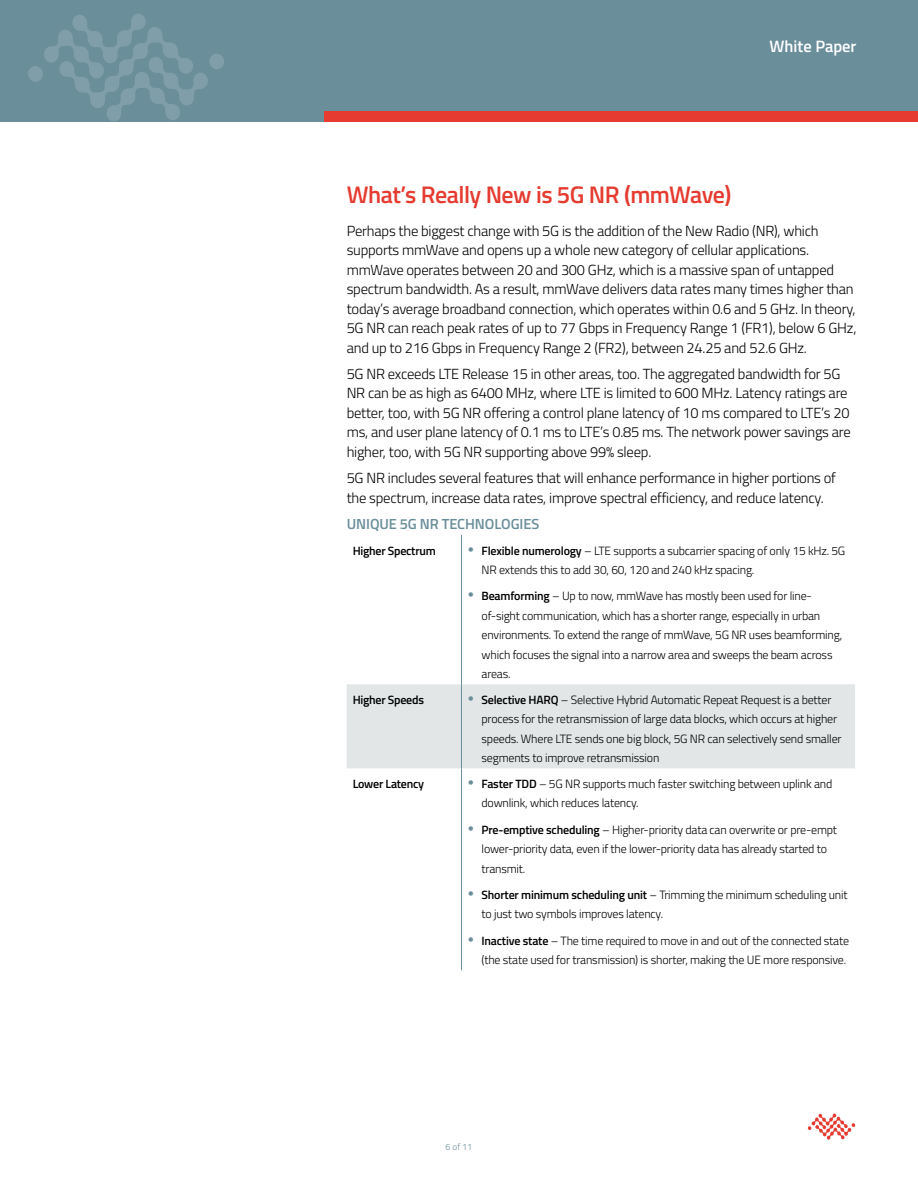
<style>
.page{position:relative;width:918px;height:1188px;background:#fff}
.page>*{position:absolute;margin:0;border:0;box-sizing:border-box;transform-origin:0 0}
.t1{font:600 24px "Titillium Web";letter-spacing:-.02em;color:#e53b30}
.t2{font:600 16.5px "Titillium Web";color:#fff}
.t3{font:300 14.7px/19.5px "Titillium Web";letter-spacing:-.015em;color:#000}
.t4{font:600 14.7px "Titillium Web";letter-spacing:-.005em;color:#6a8e9a}
.t5{font:300 12px/19.5px "Titillium Web";letter-spacing:-.015em;color:#000}
.t6{font:600 12px "Titillium Web";letter-spacing:-.02em;color:#000}
.t7{font:300 9px "Titillium Web";color:#6a8e9a}
.s1{color:#6a8e9a}
.s2{font-weight:600}
</style>
<div class="page">
<div style="left:0;top:0;width:918px;height:122px;background:#6a8e9a"></div>
<div style="left:324px;top:111px;width:594px;height:11px;background:#e53b30"></div>
<svg style="left:28px;top:14px;width:196px;height:107px"></svg>
<div style="left:347px;top:684px;width:508px;height:84px;background:#e2e6e7"></div>
<hr style="left:461px;top:535px;width:1px;height:149px;background:#6a8e9a">
<hr style="left:461px;top:684px;width:1px;height:84px;background:#6a8e9a">
<hr style="left:461px;top:768px;width:1px;height:202px;background:#6a8e9a">
<svg style="left:808px;top:1113px;width:47px;height:27px"></svg>
<h2 class="t2" style="left:769px;top:33px;width:89px">White Paper</h2>
<h1 class="t1" style="left:347px;top:176px;width:386px">What’s Really New is 5G NR (mmWave)</h1>
<p class="t3" style="left:347px;top:220px;width:511px">Perhaps the biggest change with 5G is the addition of the New Radio (NR), which supports mmWave and opens up a whole new category of cellular applications. mmWave operates between 20 and 300 GHz, which is a massive span of untapped spectrum bandwidth. As a result, mmWave delivers data rates many times higher than today’s average broadband connection, which operates within 0.6 and 5 GHz. In theory, 5G NR can reach peak rates of up to 77 Gbps in Frequency Range 1 (FR1), below 6 GHz, and up to 216 Gbps in Frequency Range 2 (FR2), between 24.25 and 52.6 GHz.</p>
<p class="t3" style="left:347px;top:363px;width:506px">5G NR exceeds LTE Release 15 in other areas, too. The aggregated bandwidth for 5G NR can be as high as 6400 MHz, where LTE is limited to 600 MHz. Latency ratings are better, too, with 5G NR offering a control plane latency of 10 ms compared to LTE’s 20 ms, and user plane latency of 0.1 ms to LTE’s 0.85 ms. The network power savings are higher, too, with 5G NR supporting above 99% sleep.</p>
<p class="t3" style="left:347px;top:468px;width:491px">5G NR includes several features that will enhance performance in higher portions of the spectrum, increase data rates, improve spectral efficiency, and reduce latency.</p>
<p class="t4" style="left:347px;top:513px;width:194px">UNIQUE 5G NR TECHNOLOGIES</p>
<p class="t6" style="left:353px;top:541px;width:85px">Higher Spectrum</p>
<p class="t5" style="left:482px;top:540px;width:365px;text-indent:-14px"><span class="s1">•</span> <span class="s2">Flexible numerology</span> – LTE supports a subcarrier spacing of only 15 kHz. 5G<br>NR extends this to add 30, 60, 120 and 240 kHz spacing.</p>
<p class="t5" style="left:482px;top:586px;width:362px;text-indent:-14px"><span class="s1">•</span> <span class="s2">Beamforming</span> – Up to now, mmWave has mostly been used for line&shy;of-sight communication, which has a shorter range, especially in urban environments. To extend the range of mmWave, 5G NR uses beamforming, which focuses the signal into a narrow area and sweeps the beam across areas.</p>
<p class="t6" style="left:353px;top:691px;width:73px">Higher Speeds</p>
<p class="t5" style="left:482px;top:689px;width:362px;text-indent:-14px"><span class="s1">•</span> <span class="s2">Selective HARQ</span> – Selective Hybrid Automatic Repeat Request is a better process for the retransmission of large data blocks, which occurs at higher speeds. Where LTE sends one big block, 5G NR can selectively send smaller segments to improve retransmission</p>
<p class="t6" style="left:353px;top:775px;width:73px">Lower Latency</p>
<p class="t5" style="left:482px;top:773px;width:352px;text-indent:-14px"><span class="s1">•</span> <span class="s2">Faster TDD</span> – 5G NR supports much faster switching between uplink and downlink, which reduces latency.</p>
<p class="t5" style="left:482px;top:819px;width:357px;text-indent:-14px"><span class="s1">•</span> <span class="s2">Pre-emptive scheduling</span> – Higher-priority data can overwrite or pre-empt lower-priority data, even if the lower-priority data has already started to transmit.</p>
<p class="t5" style="left:482px;top:884px;width:368px;text-indent:-14px"><span class="s1">•</span> <span class="s2">Shorter minimum scheduling unit</span> – Trimming the minimum scheduling unit to just two symbols improves latency.</p>
<p class="t5" style="left:467px;top:930px;width:383px;text-align:right"><span class="s1">•</span> <span class="s2">Inactive state</span> – The time required to move in and out of the connected state (the state used for transmission) is shorter, making the UE more responsive.</p>
<p class="t7" style="left:446px;top:1140px;width:28px">6 of 11</p>
</div>
